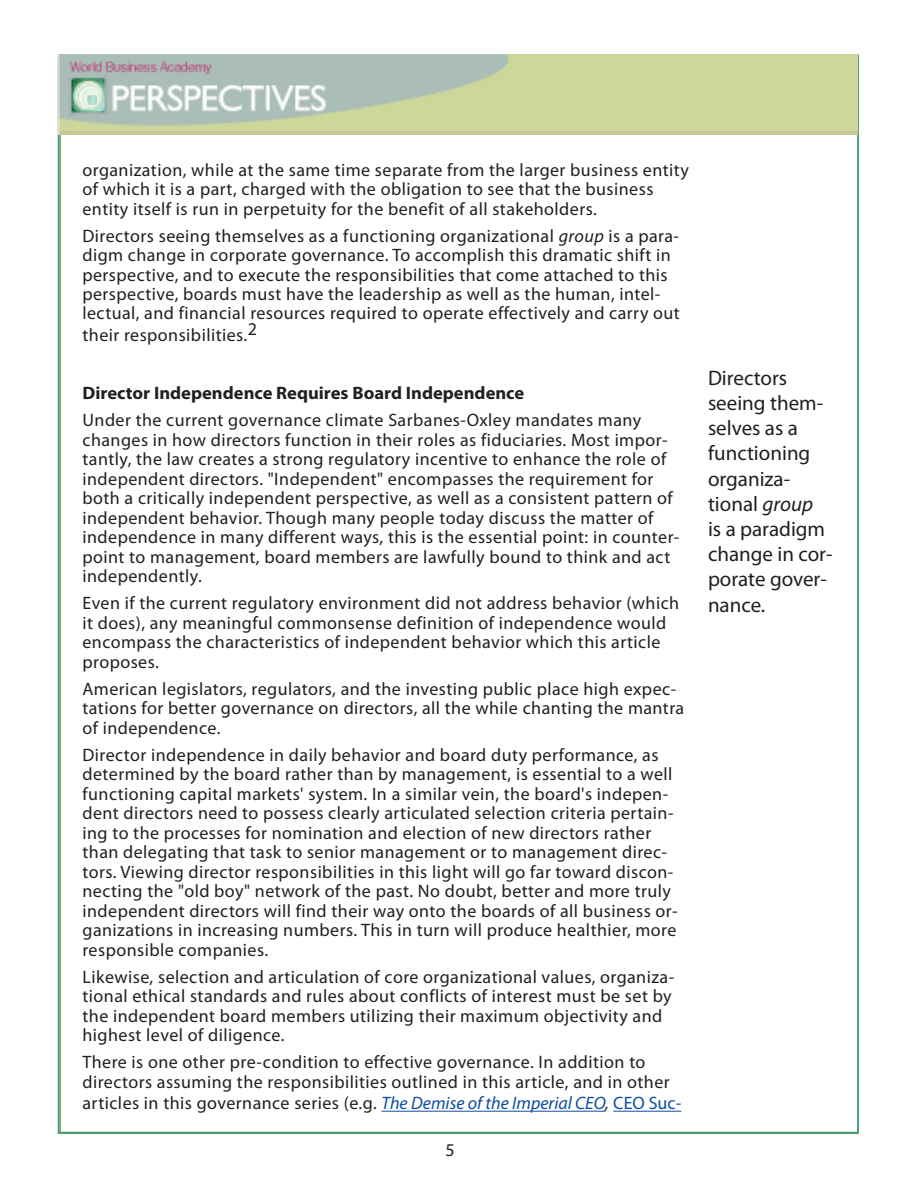
<style>
.page{position:relative;width:918px;height:1188px;background:#fff}
.page>*{position:absolute;margin:0;border:0;box-sizing:border-box;transform-origin:0 0}
.t1{font:21px/25.2px "Myriad Pro";color:#231f20}
.t2{font:18px/19.5px "Myriad Pro";letter-spacing:.025em;color:#231f20}
.t3{font:700 18px "Myriad Pro";color:#231f20}
.s1{font-style:italic}
.s2{font-style:italic;color:#0d4da1}
.s3{color:#0d4da1}
</style>
<div class="page">
<img style="left:58px;top:54px;width:800px;height:81px">
<hr style="left:381px;top:1111px;width:224px;height:1px;background:#0d4da1">
<hr style="left:613px;top:1111px;width:68px;height:1px;background:#0d4da1">
<p class="t2" style="left:82px;top:160px;width:608px">organization, while at the same time separate from the larger business entity of which it is a part, charged with the obligation to see that the business entity itself is run in perpetuity for the benefit of all stakeholders.</p>
<p class="t2" style="left:82px;top:226px;width:599px">Directors seeing themselves as a functioning organizational <span class="s1">group</span> is a para&shy;digm change in corporate governance. To accomplish this dramatic shift in perspective, and to execute the responsibilities that come attached to this perspective, boards must have the leadership as well as the human, intel&shy;lectual, and financial resources required to operate effectively and carry out</p>
<p class="t2" style="left:82px;top:326px;width:176px">their responsibilities.2</p>
<p class="t3" style="left:82px;top:383px;width:443px">Director Independence Requires Board Independence</p>
<p class="t2" style="left:82px;top:411px;width:598px">Under the current governance climate Sarbanes-Oxley mandates many changes in how directors function in their roles as fiduciaries. Most impor&shy;tantly, the law creates a strong regulatory incentive to enhance the role of independent directors. "Independent" encompasses the requirement for both a critically independent perspective, as well as a consistent pattern of independent behavior. Though many people today discuss the matter of independence in many different ways, this is the essential point: in counter&shy;point to management, board members are lawfully bound to think and act independently.</p>
<p class="t2" style="left:82px;top:594px;width:598px">Even if the current regulatory environment did not address behavior (which it does), any meaningful commonsense definition of independence would encompass the characteristics of independent behavior which this article proposes.</p>
<p class="t2" style="left:82px;top:679px;width:603px">American legislators, regulators, and the investing public place high expec&shy;tations for better governance on directors, all the while chanting the mantra of independence.</p>
<p class="t2" style="left:82px;top:745px;width:597px">Director independence in daily behavior and board duty performance, as determined by the board rather than by management, is essential to a well functioning capital markets' system. In a similar vein, the board's indepen&shy;dent directors need to possess clearly articulated selection criteria pertain&shy;ing to the processes for nomination and election of new directors rather than delegating that task to senior management or to management direc&shy;tors. Viewing director responsibilities in this light will go far toward discon&shy;necting the "old boy" network of the past. No doubt, better and more truly independent directors will find their way onto the boards of all business or&shy;ganizations in increasing numbers. This in turn will produce healthier, more responsible companies.</p>
<p class="t2" style="left:82px;top:967px;width:593px">Likewise, selection and articulation of core organizational values, organiza&shy;tional ethical standards and rules about conflicts of interest must be set by the independent board members utilizing their maximum objectivity and highest level of diligence.</p>
<p class="t2" style="left:83px;top:1053px;width:589px">There is one other pre-condition to effective governance. In addition to directors assuming the responsibilities outlined in this article, and in other</p>
<p class="t2" style="left:83px;top:1094px;width:600px">articles in this governance series (e.g. <span class="s2">The Demise of the Imperial CEO</span><span class="s1">,</span> <span class="s3">CEO Suc-</span></p>
<p class="t2" style="left:446px;top:1141px;width:11px">5</p>
<p class="t1" style="left:708px;top:366px;width:126px">Directors seeing them&shy;selves as a functioning organiza&shy;tional <span class="s1">group<br></span>is a paradigm change in cor&shy;porate gover&shy;nance.</p>
</div>
